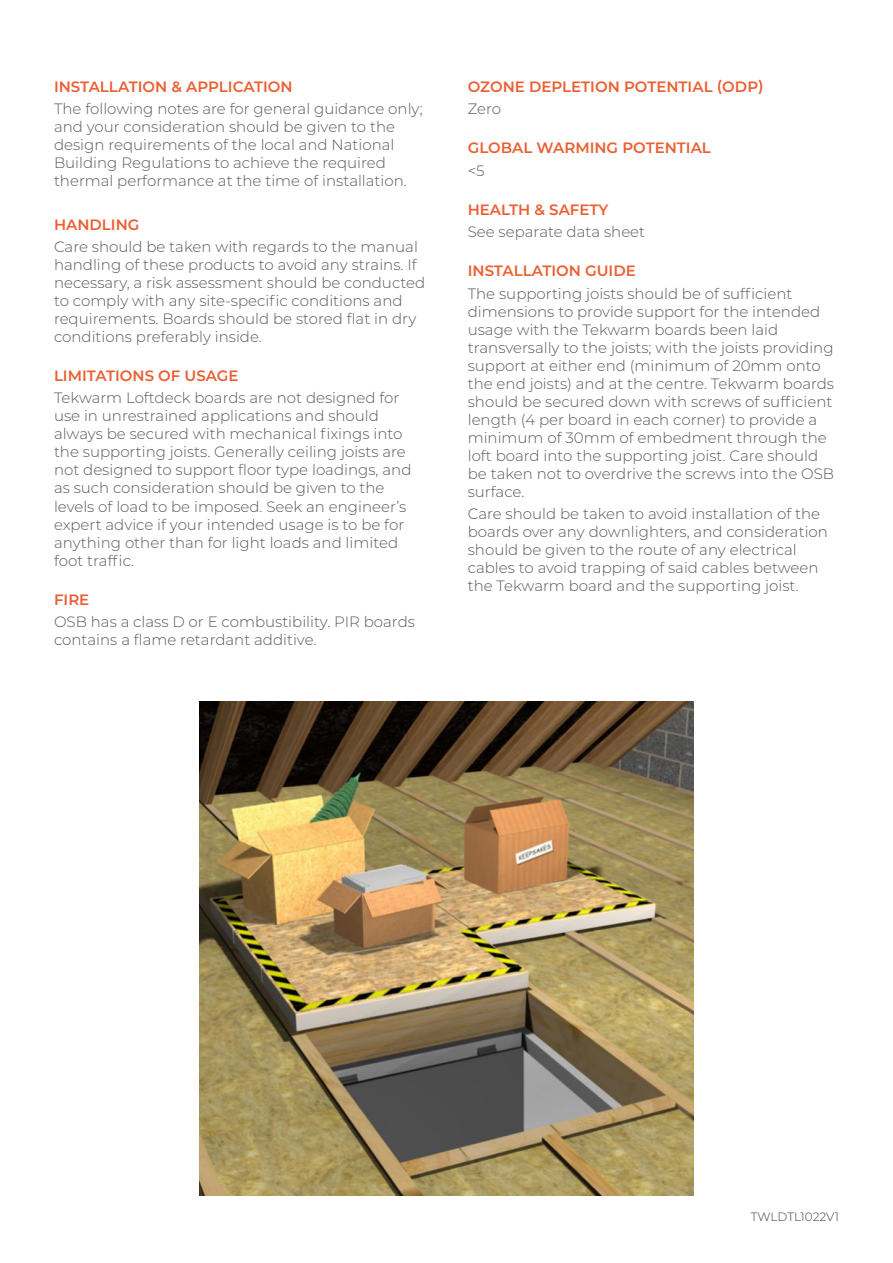
<style>
.page{position:relative;width:893px;height:1263px;background:#fff}
.page>*{position:absolute;margin:0;border:0;box-sizing:border-box;transform-origin:0 0}
.t1{font:300 15px/18px "Montserrat";color:#57585a}
.t2{font:600 15px "Montserrat";color:#eb5f32}
.t3{font:300 12px "Montserrat";color:#3e3e3f}
</style>
<div class="page">
<img style="left:200px;top:702px;width:493px;height:493px">
<p class="t2" style="left:54px;top:76px;width:240px">INSTALLATION &amp; APPLICATION</p>
<p class="t1" style="left:54px;top:99px;width:370px">The following notes are for general guidance only; and your consideration should be given to the design requirements of the local and National Building Regulations to achieve the required thermal performance at the time of installation.</p>
<p class="t2" style="left:54px;top:214px;width:87px">HANDLING</p>
<p class="t1" style="left:54px;top:237px;width:373px">Care should be taken with regards to the manual handling of these products to avoid any strains. If necessary, a risk assessment should be conducted to comply with any site-specific conditions and requirements. Boards should be stored flat in dry conditions preferably inside.</p>
<p class="t2" style="left:54px;top:365px;width:186px">LIMITATIONS OF USAGE</p>
<p class="t1" style="left:54px;top:389px;width:359px">Tekwarm Loftdeck boards are not designed for use in unrestrained applications and should always be secured with mechanical fixings into the supporting joists. Generally ceiling joists are not designed to support floor type loadings, and as such consideration should be given to the levels of load to be imposed. Seek an engineer’s expert advice if your intended usage is to be for anything other than for light loads and limited foot traffic.</p>
<p class="t2" style="left:54px;top:589px;width:37px">FIRE</p>
<p class="t1" style="left:54px;top:612px;width:362px">OSB has a class D or E combustibility. PIR boards contains a flame retardant additive.</p>
<p class="t2" style="left:468px;top:76px;width:297px">OZONE DEPLETION POTENTIAL (ODP)</p>
<p class="t1" style="left:468px;top:99px;width:35px">Zero</p>
<p class="t2" style="left:468px;top:137px;width:245px">GLOBAL WARMING POTENTIAL</p>
<p class="t1" style="left:468px;top:161px;width:18px">&lt;5</p>
<p class="t2" style="left:468px;top:199px;width:142px">HEALTH &amp; SAFETY</p>
<p class="t1" style="left:468px;top:222px;width:179px">See separate data sheet</p>
<p class="t2" style="left:468px;top:260px;width:170px">INSTALLATION GUIDE</p>
<p class="t1" style="left:468px;top:284px;width:368px">The supporting joists should be of sufficient dimensions to provide support for the intended usage with the Tekwarm boards been laid transversally to the joists; with the joists providing support at either end (minimum of 20mm onto the end joists) and at the centre. Tekwarm boards should be secured down with screws of sufficient length (4 per board in each corner) to provide a minimum of 30mm of embedment through the loft board into the supporting joist. Care should be taken not to overdrive the screws into the OSB surface.</p>
<p class="t1" style="left:468px;top:504px;width:362px">Care should be taken to avoid installation of the boards over any downlighters, and consideration should be given to the route of any electrical cables to avoid trapping of said cables between the Tekwarm board and the supporting joist.</p>
<p class="t3" style="left:751px;top:1208px;width:90px">TWLDTL1022V1</p>
</div>
